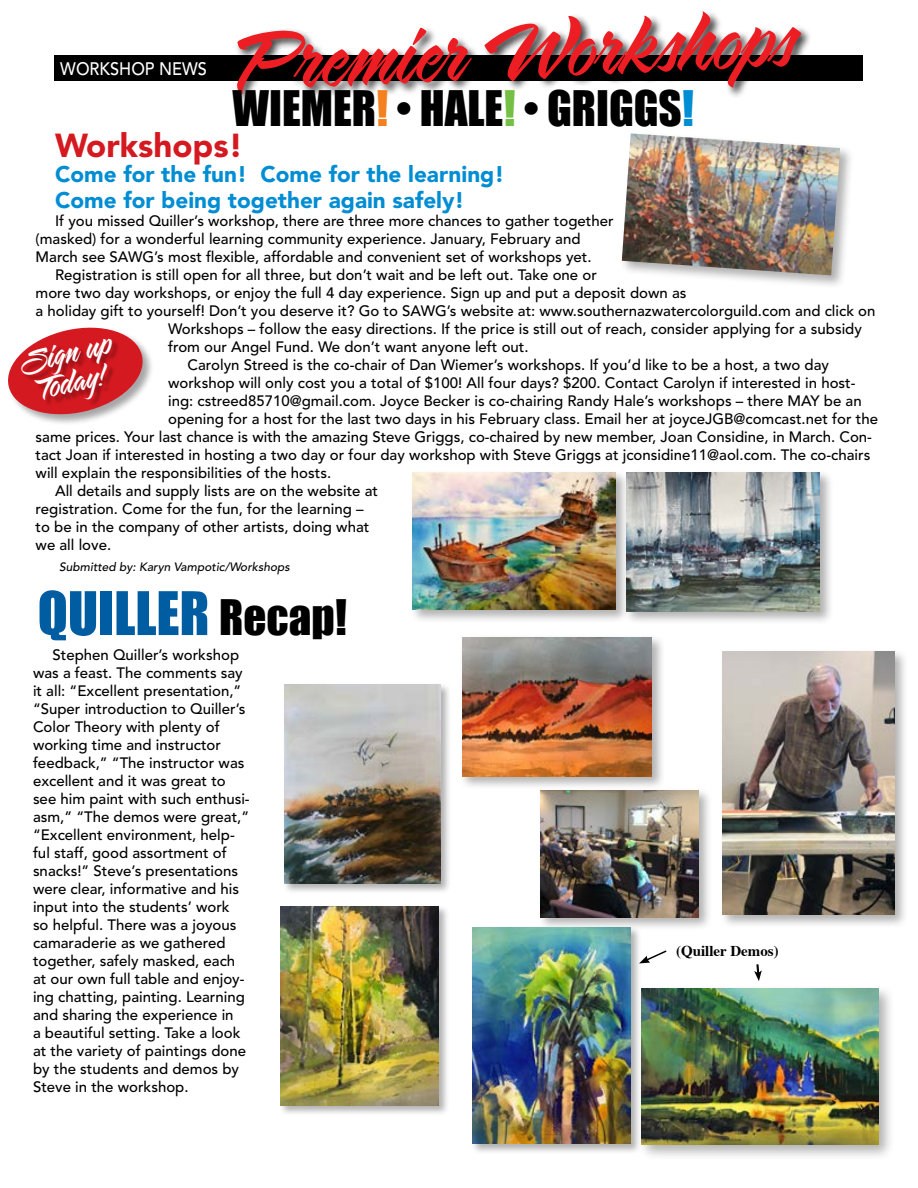
<style>
.page{position:relative;width:918px;height:1188px;background:#fff}
.page>*{position:absolute;margin:0;border:0;box-sizing:border-box;transform-origin:0 0}
.t1{font:99.75px "LHF Sarah Script Neue";color:#ed1d24}
.t2{font:55.5px "Impact";color:#005da1}
.t3{font:45px "Impact";color:#000}
.t4{font:39px/29.2px "LHF Sarah Script Neue";color:#fff}
.t5{font:900 33px "Avenir LT Std";color:#d51920}
.t6{font:900 22.5px/25.5px "Avenir LT Std";color:#008dd3}
.t7{font:500 18px "Avenir LT Std";color:#fff;scale:.91 1}
.t8{font:500 15px/18px "Avenir LT Std";color:#000}
.t9{font:700 15px "Times";color:#000}
.t10{font:italic 500 12px "Avenir LT Std";color:#000}
.s1{color:#f58020}
.s2{color:#75c044}
.s3{color:#008dd3}
.s4{font-size:45px;color:#000}
</style>
<div class="page">
<div style="left:54px;top:55px;width:809px;height:25px;background:#000"></div>
<div style="left:235px;top:10px;width:578px;height:95px;background:#000;opacity:.75"></div>
<div style="left:410px;top:470px;width:220px;height:154px;background:#000;opacity:.31"></div>
<img style="left:413px;top:472px;width:202px;height:138px">
<div style="left:623px;top:470px;width:211px;height:155px;background:#000;opacity:.31"></div>
<img style="left:626px;top:472px;width:194px;height:140px">
<div style="left:619px;top:131px;width:235px;height:159px;background:#000;opacity:.31"></div>
<img style="left:622px;top:133px;width:218px;height:142px">
<div style="left:8px;top:328px;width:146px;height:98px;background:#000;opacity:.35"></div>
<svg style="left:8px;top:327px;width:138px;height:92px"></svg>
<div style="left:24px;top:340px;width:95px;height:67px;background:#000;opacity:.3"></div>
<div style="left:719px;top:649px;width:189px;height:280px;background:#000;opacity:.31"></div>
<img style="left:723px;top:651px;width:171px;height:264px">
<div style="left:537px;top:788px;width:175px;height:143px;background:#000;opacity:.31"></div>
<img style="left:540px;top:791px;width:158px;height:126px">
<div style="left:283px;top:683px;width:169px;height:211px;background:#000;opacity:.31"></div>
<img style="left:284px;top:685px;width:157px;height:198px">
<div style="left:459px;top:634px;width:206px;height:156px;background:#000;opacity:.31"></div>
<img style="left:462px;top:637px;width:190px;height:140px">
<div style="left:280px;top:905px;width:169px;height:211px;background:#000;opacity:.31"></div>
<img style="left:281px;top:906px;width:158px;height:200px">
<div style="left:471px;top:926px;width:170px;height:229px;background:#000;opacity:.31"></div>
<img style="left:472px;top:928px;width:159px;height:216px">
<div style="left:637px;top:984px;width:258px;height:177px;background:#000;opacity:.31"></div>
<img style="left:642px;top:989px;width:236px;height:155px">
<svg style="left:639px;top:949px;width:28px;height:14px"></svg>
<svg style="left:754px;top:964px;width:8px;height:17px"></svg>
<h1 class="t1" style="left:235px;top:12px;width:564px;rotate:-3deg">Premier Workshops</h1>
<h3 class="t5" style="left:55px;top:125px;width:190px">Workshops!</h3>
<h3 class="t6" style="left:55px;top:162px;width:451px">Come for the fun! Come for the learning!<br>Come for being together again safely!</h3>
<p class="t8" style="left:36px;top:212px;width:580px;text-indent:20px">If you missed Quiller’s workshop, there are three more chances to gather together (masked) for a wonderful learning community experience. January, February and<br>March see SAWG’s most flexible, affordable and convenient set of workshops yet.</p>
<p class="t8" style="left:55px;top:266px;width:543px">Registration is still open for all three, but don’t wait and be left out. Take one or</p>
<p class="t8" style="left:36px;top:284px;width:652px">more two day workshops, or enjoy the full 4 day experience. Sign up and put a deposit down as</p>
<p class="t8" style="left:36px;top:302px;width:841px">a holiday gift to yourself! Don’t you deserve it? Go to SAWG’s website at: www.southernazwatercolorguild.com and click on</p>
<p class="t8" style="left:168px;top:320px;width:695px">Workshops – follow the easy directions. If the price is still out of reach, consider applying for a subsidy</p>
<p class="t8" style="left:168px;top:338px;width:362px">from our Angel Fund. We don’t want anyone left out.</p>
<p class="t8" style="left:188px;top:356px;width:643px">Carolyn Streed is the co-chair of Dan Wiemer’s workshops. If you’d like to be a host, a two day</p>
<p class="t8" style="left:168px;top:374px;width:689px">workshop will only cost you a total of $100! All four days? $200. Contact Carolyn if interested in host-</p>
<p class="t8" style="left:168px;top:392px;width:695px">ing: cstreed85710@gmail.com. Joyce Becker is co-chairing Randy Hale’s workshops – there MAY be an</p>
<p class="t8" style="left:168px;top:410px;width:711px">opening for a host for the last two days in his February class. Email her at joyceJGB@comcast.net for the</p>
<p class="t8" style="left:36px;top:428px;width:838px">same prices. Your last chance is with the amazing Steve Griggs, co-chaired by new member, Joan Considine, in March. Con-</p>
<p class="t8" style="left:36px;top:446px;width:836px">tact Joan if interested in hosting a two day or four day workshop with Steve Griggs at jconsidine11@aol.com. The co-chairs</p>
<p class="t8" style="left:36px;top:464px;width:297px">will explain the responsibilities of the hosts.</p>
<p class="t8" style="left:55px;top:482px;width:325px">All details and supply lists are on the website at</p>
<p class="t8" style="left:36px;top:500px;width:329px">registration. Come for the fun, for the learning –</p>
<p class="t8" style="left:36px;top:518px;width:335px">to be in the company of other artists, doing what</p>
<p class="t8" style="left:36px;top:536px;width:77px">we all love.</p>
<p class="t10" style="left:59px;top:560px;width:232px">Submitted by: Karyn Vampotic/Workshops</p>
<p class="t7" style="left:60px;top:59px;width:163px">WORKSHOP NEWS</p>
<h3 class="t3" style="left:233px;top:74px;width:463px">WIEMER<span class="s1">!</span> • HALE<span class="s2">!</span> • GRIGGS<span class="s3">!</span></h3>
<h3 class="t4" style="left:20px;top:352px;width:94px;rotate:-13deg">Sign up<br>Today!</h3>
<h2 class="t2" style="left:38px;top:570px;width:311px">QUILLER <span class="s4">Recap!</span></h2>
<p class="t8" style="left:33px;top:647px;width:218px;text-indent:20px">Stephen Quiller’s workshop was a feast. The comments say it all: “Excellent presentation,” “Super introduction to Quiller’s<br>Color Theory with plenty of working time and instructor feedback,” “The instructor was excellent and it was great to see him paint with such enthusi&shy;asm,” “The demos were great,” “Excellent environment, help&shy;ful staff, good assortment of snacks!” Steve’s presentations were clear, informative and his input into the students’ work<br>so helpful. There was a joyous camaraderie as we gathered together, safely masked, each at our own full table and enjoy&shy;ing chatting, painting. Learning and sharing the experience in<br>a beautiful setting. Take a look at the variety of paintings done by the students and demos by<br>Steve in the workshop.</p>
<p class="t9" style="left:676px;top:937px;width:104px">(Quiller Demos)</p>
</div>
